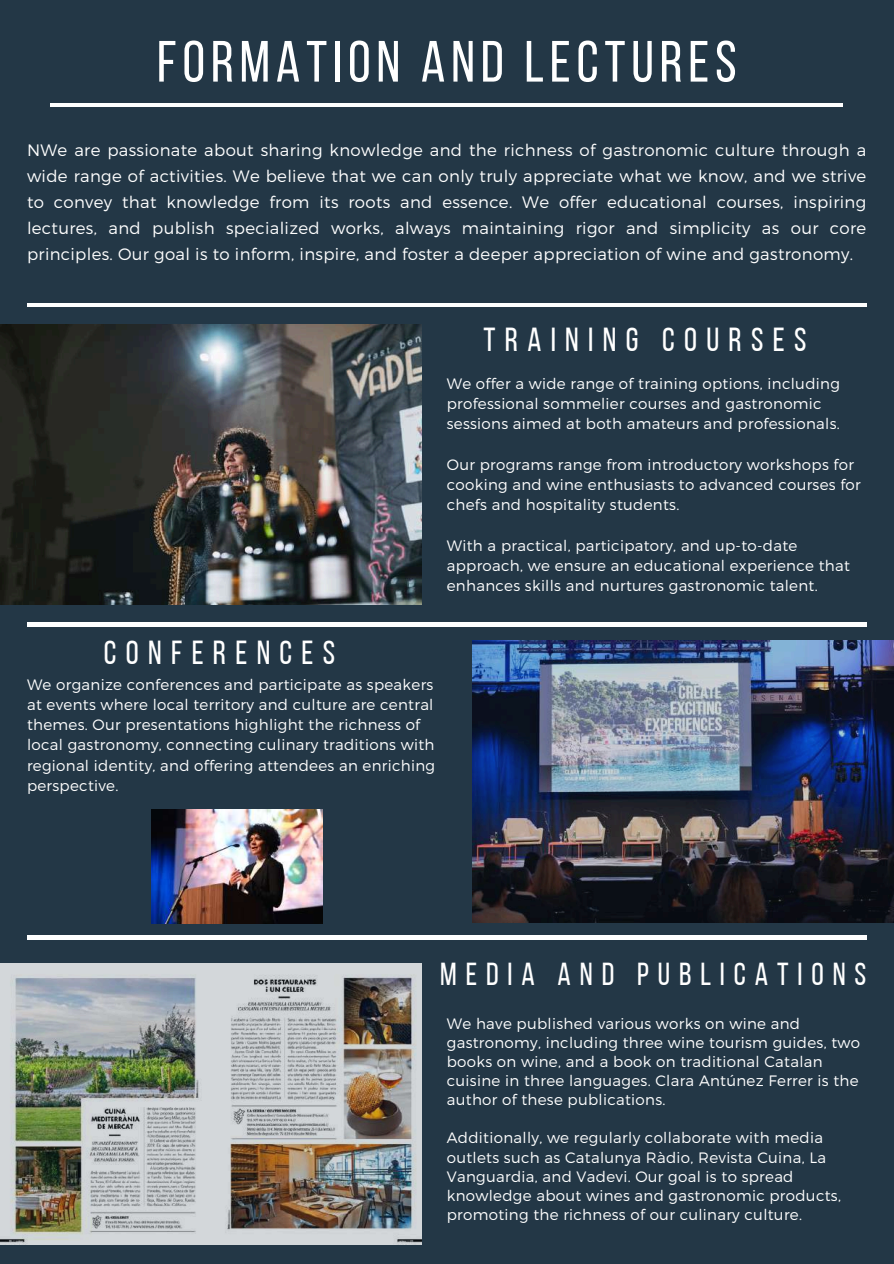
<style>
.page{position:relative;width:894px;height:1264px;background:#fff}
.page>*{position:absolute;margin:0;border:0;box-sizing:border-box;transform-origin:0 0}
.t1{font:58.05px "Bebas Neue";letter-spacing:.1em;color:#fff}
.t2{font:33.3px "Bebas Neue";letter-spacing:.28em;color:#fff}
.t3{font:31.8px "Bebas Neue";letter-spacing:.28em;color:#fff}
.t4{font:300 16.5px/25.8px "Montserrat";letter-spacing:.02em;color:#fff;text-align:justify}
.t5{font:300 15px/20.2px "Montserrat";letter-spacing:.02em;color:#fff}
</style>
<div class="page">
<div style="left:0;top:0;width:893px;height:1263px;background:#233746"></div>
<img style="left:0;top:324px;width:421px;height:280px">
<hr style="left:50px;top:104px;width:792px;height:3px;background:#fff">
<hr style="left:27px;top:303px;width:839px;height:3px;background:#fff">
<hr style="left:27px;top:622px;width:839px;height:4px;background:#fff">
<hr style="left:27px;top:935px;width:839px;height:4px;background:#fff">
<img style="left:472px;top:640px;width:420px;height:282px">
<img style="left:0;top:963px;width:421px;height:281px">
<img style="left:151px;top:809px;width:171px;height:114px">
<h1 class="t1" style="left:157px;top:38px;width:581px">FORMATION AND LECTURES</h1>
<p class="t4" style="left:27px;top:137px;width:840px">NWe are passionate about sharing knowledge and the richness of gastronomic culture through a wide range of activities. We believe that we can only truly appreciate what we know, and we strive to convey that knowledge from its roots and essence. We offer educational courses, inspiring lectures, and publish specialized works, always maintaining rigor and simplicity as our core principles. Our goal is to inform, inspire, and foster a deeper appreciation of wine and gastronomy.</p>
<h2 class="t2" style="left:483px;top:326px;width:324px">TRAINING COURSES</h2>
<p class="t5" style="left:446px;top:372px;width:394px">We offer a wide range of training options, including professional sommelier courses and gastronomic sessions aimed at both amateurs and professionals.</p>
<p class="t5" style="left:446px;top:453px;width:415px">Our programs range from introductory workshops for cooking and wine enthusiasts to advanced courses for chefs and hospitality students.</p>
<p class="t5" style="left:446px;top:534px;width:404px">With a practical, participatory, and up-to-date approach, we ensure an educational experience that enhances skills and nurtures gastronomic talent.</p>
<h2 class="t2" style="left:104px;top:639px;width:233px">CONFERENCES</h2>
<p class="t5" style="left:27px;top:673px;width:409px">We organize conferences and participate as speakers at events where local territory and culture are central themes. Our presentations highlight the richness of local gastronomy, connecting culinary traditions with regional identity, and offering attendees an enriching perspective.</p>
<h3 class="t3" style="left:440px;top:961px;width:427px">MEDIA AND PUBLICATIONS</h3>
<p class="t5" style="left:446px;top:1012px;width:415px;line-height:19.2px">We have published various works on wine and gastronomy, including three wine tourism guides, two books on wine, and a book on traditional Catalan cuisine in three languages. Clara Antúnez Ferrer is the author of these publications.</p>
<p class="t5" style="left:446px;top:1127px;width:395px;line-height:19.2px">Additionally, we regularly collaborate with media outlets such as Catalunya Ràdio, Revista Cuina, La Vanguardia, and Vadevi. Our goal is to spread knowledge about wines and gastronomic products, promoting the richness of our culinary culture.</p>
</div>
